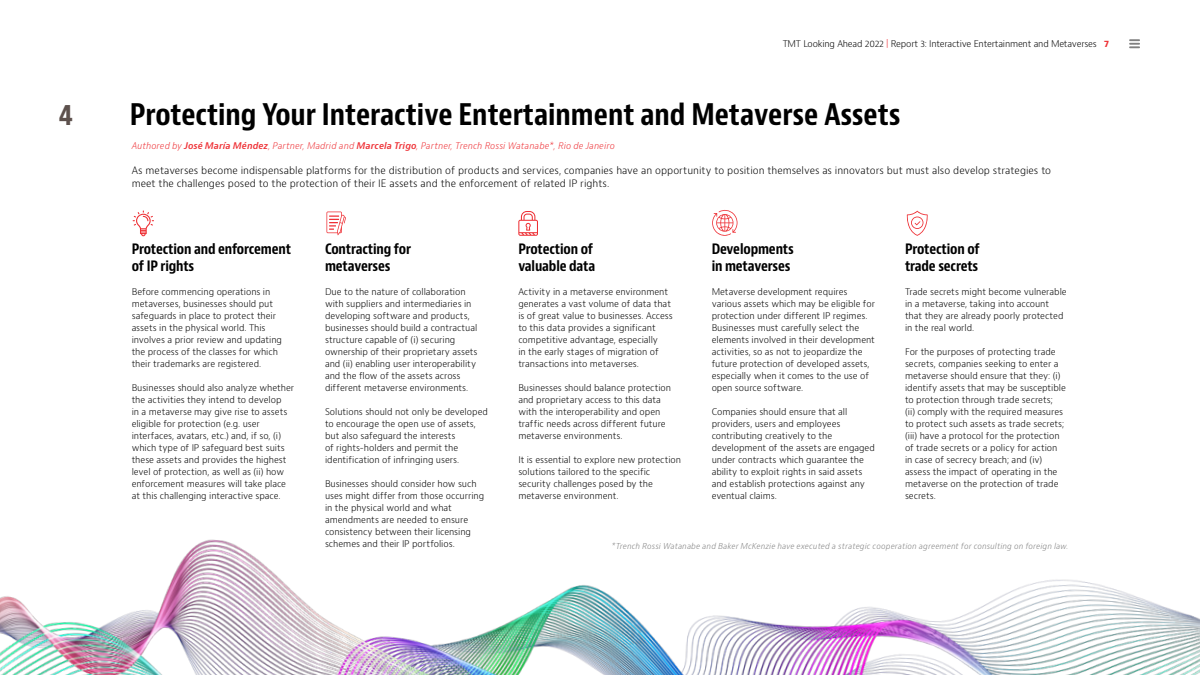
<style>
.page{position:relative;width:1200px;height:675px;background:#fff}
.page>*{position:absolute;margin:0;border:0;box-sizing:border-box;transform-origin:0 0}
.t1{font:700 condensed 29px "Baker Mc Kenzie Bernini";color:#000}
.t2{font:700 condensed 29px "Baker Mc Kenzie Bernini";color:#5d514d}
.t3{font:700 condensed 14px/17px "Baker Mc Kenzie Bernini";letter-spacing:-.01em;color:#000}
.t4{font:300 10px/13px "Baker Mc Kenzie Bernini";color:#000}
.t5{font:300 9px/12px "Baker Mc Kenzie Bernini";letter-spacing:-.005em;color:#000}
.t6{font:italic 300 9px "Baker Mc Kenzie Bernini";letter-spacing:.005em;color:#ee3035}
.t7{font:italic 300 8px "Baker Mc Kenzie Bernini";letter-spacing:.01em;color:#808080}
.s1{color:#ee3035}
.s2{font-weight:700;color:#ee3035}
.s3{font-weight:600}
</style>
<div class="page">
<svg style="left:1129px;top:39px;width:11px;height:9px"></svg>
<img style="left:0;top:539px;width:1200px;height:136px">
<svg style="left:133px;top:211px;width:21px;height:25px"></svg>
<svg style="left:518px;top:211px;width:20px;height:25px"></svg>
<svg style="left:326px;top:212px;width:20px;height:23px"></svg>
<svg style="left:712px;top:209px;width:26px;height:27px"></svg>
<svg style="left:906px;top:211px;width:22px;height:25px"></svg>
<p class="t5" style="left:783px;top:38px;width:328px">TMT Looking Ahead 2022 <span class="s1">|</span> Report 3: Interactive Entertainment and Metaverses <span class="s2">7</span></p>
<h1 class="t2" style="left:59px;top:96px;width:16px">4</h1>
<h1 class="t1" style="left:130px;top:96px;width:773px">Protecting Your Interactive Entertainment and Metaverse Assets</h1>
<p class="t6" style="left:132px;top:140px;width:485px">Authored by <span class="s3">José María Méndez</span>, Partner, Madrid and <span class="s3">Marcela Trigo</span>, Partner, Trench Rossi Watanabe*, Rio de Janeiro</p>
<p class="t4" style="left:132px;top:164px;width:921px">As metaverses become indispensable platforms for the distribution of products and services, companies have an opportunity to position themselves as innovators but must also develop strategies to meet the challenges posed to the protection of their IE assets and the enforcement of related IP rights.</p>
<h2 class="t3" style="left:132px;top:241px;width:161px">Protection and enforcement of IP rights</h2>
<p class="t5" style="left:132px;top:286px;width:152px">Before commencing operations in metaverses, businesses should put safeguards in place to protect their assets in the physical world. This involves a prior review and updating the process of the classes for which their trademarks are registered.</p>
<p class="t5" style="left:132px;top:382px;width:164px">Businesses should also analyze whether the activities they intend to develop<br>in a metaverse may give rise to assets eligible for protection (e.g. user interfaces, avatars, etc.) and, if so, (i) which type of IP safeguard best suits these assets and provides the highest level of protection, as well as (ii) how enforcement measures will take place at this challenging interactive space.</p>
<h2 class="t3" style="left:325px;top:241px;width:87px">Contracting for metaverses</h2>
<p class="t5" style="left:325px;top:286px;width:154px">Due to the nature of collaboration with suppliers and intermediaries in developing software and products, businesses should build a contractual structure capable of (i) securing ownership of their proprietary assets and (ii) enabling user interoperability and the flow of the assets across different metaverse environments.</p>
<p class="t5" style="left:325px;top:406px;width:165px">Solutions should not only be developed to encourage the open use of assets, but also safeguard the interests<br>of rights-holders and permit the identification of infringing users.</p>
<p class="t5" style="left:325px;top:478px;width:161px">Businesses should consider how such uses might differ from those occurring in the physical world and what amendments are needed to ensure consistency between their licensing schemes and their IP portfolios.</p>
<h2 class="t3" style="left:518px;top:241px;width:78px">Protection of valuable data</h2>
<p class="t5" style="left:518px;top:286px;width:156px">Activity in a metaverse environment generates a vast volume of data that is of great value to businesses. Access to this data provides a significant competitive advantage, especially<br>in the early stages of migration of transactions into metaverses.</p>
<p class="t5" style="left:518px;top:382px;width:154px">Businesses should balance protection and proprietary access to this data with the interoperability and open traffic needs across different future metaverse environments.</p>
<p class="t5" style="left:518px;top:454px;width:164px">It is essential to explore new protection solutions tailored to the specific security challenges posed by the metaverse environment.</p>
<h2 class="t3" style="left:712px;top:241px;width:84px">Developments in metaverses</h2>
<p class="t5" style="left:712px;top:286px;width:165px">Metaverse development requires various assets which may be eligible for protection under different IP regimes.<br>Businesses must carefully select the elements involved in their development activities, so as not to jeopardize the future protection of developed assets, especially when it comes to the use of open source software.</p>
<p class="t5" style="left:712px;top:406px;width:165px">Companies should ensure that all providers, users and employees contributing creatively to the development of the assets are engaged under contracts which guarantee the ability to exploit rights in said assets and establish protections against any eventual claims.</p>
<h2 class="t3" style="left:905px;top:241px;width:76px">Protection of trade secrets</h2>
<p class="t5" style="left:905px;top:286px;width:163px">Trade secrets might become vulnerable in a metaverse, taking into account that they are already poorly protected in the real world.</p>
<p class="t5" style="left:905px;top:346px;width:162px">For the purposes of protecting trade secrets, companies seeking to enter a metaverse should ensure that they: (i) identify assets that may be susceptible to protection through trade secrets;<br>(ii) comply with the required measures to protect such assets as trade secrets; (iii) have a protocol for the protection of trade secrets or a policy for action in case of secrecy breach; and (iv) assess the impact of operating in the metaverse on the protection of trade secrets.</p>
<p class="t7" style="left:612px;top:540px;width:458px">*Trench Rossi Watanabe and Baker McKenzie have executed a strategic cooperation agreement for consulting on foreign law.</p>
</div>
